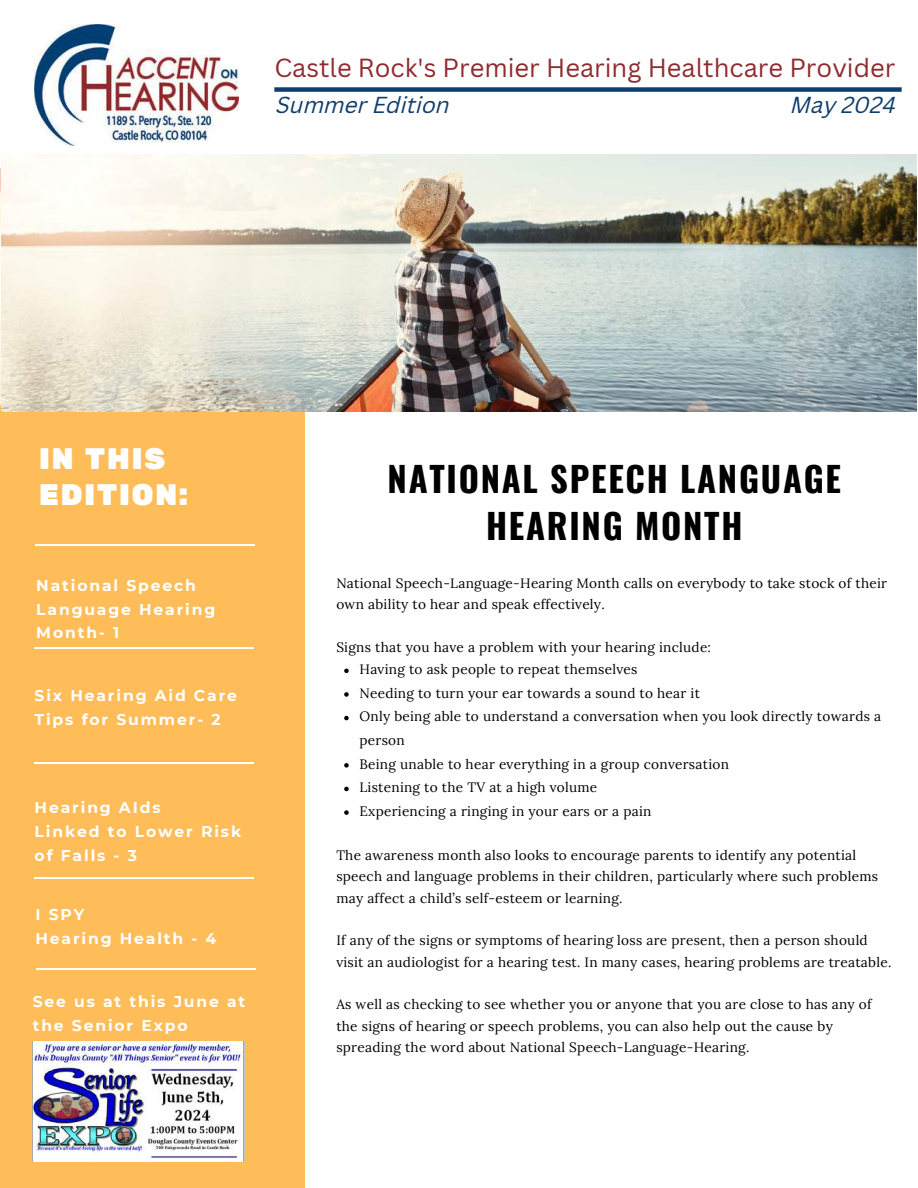
<style>
.page{position:relative;width:918px;height:1188px;background:#fff}
.page>*{position:absolute;margin:0;border:0;box-sizing:border-box;transform-origin:0 0}
.t1{font:700 34.65px/46.2px "Oswald";letter-spacing:.05em;color:#000;text-align:center}
.t2{font:29.55px/36px "Rubik One";letter-spacing:.04em;color:#fff}
.t3{font:25.5px "Canva Sans";color:#8f2c30}
.t4{font:italic 22.5px "Canva Sans";color:#0f3e6d}
.t5{font:700 15.6px/23.7px "Montserrat";letter-spacing:.12em;color:#fff}
.t6{font:13.65px/23.4px "Lora";letter-spacing:.02em;color:#000}
</style>
<div class="page">
<div style="left:0;top:404px;width:305px;height:784px;background:#ffbd59"></div>
<hr style="left:35px;top:545px;width:220px;height:1px;background:#fff">
<hr style="left:35px;top:647px;width:219px;height:1px;background:#fff">
<hr style="left:35px;top:762px;width:219px;height:2px;background:#fff">
<hr style="left:35px;top:878px;width:219px;height:1px;background:#fff">
<img style="left:35px;top:25px;width:203px;height:120px">
<div style="left:274px;top:87px;width:628px;height:5px;background:#0f3e6d"></div>
<hr style="left:37px;top:969px;width:219px;height:1px;background:#fff">
<img style="left:2px;top:155px;width:914px;height:256px">
<svg style="left:344px;top:669px;width:5px;height:4px"></svg>
<svg style="left:344px;top:692px;width:5px;height:5px"></svg>
<svg style="left:344px;top:716px;width:5px;height:4px"></svg>
<svg style="left:344px;top:763px;width:5px;height:5px"></svg>
<svg style="left:344px;top:787px;width:5px;height:4px"></svg>
<svg style="left:344px;top:810px;width:5px;height:5px"></svg>
<img style="left:33px;top:1041px;width:211px;height:121px">
<h3 class="t3" style="left:274px;top:50px;width:622px">Castle Rock's Premier Hearing Healthcare Provider</h3>
<h3 class="t4" style="left:276px;top:96px;width:175px">Summer Edition</h3>
<h3 class="t4" style="left:791px;top:96px;width:107px">May 2024</h3>
<h2 class="t2" style="left:39px;top:442px;width:150px">IN THIS<br>EDITION:</h2>
<p class="t5" style="left:36px;top:574px;width:181px">National Speech<br>Language Hearing<br>Month- 1</p>
<p class="t5" style="left:35px;top:684px;width:204px">Six Hearing Aid Care<br>Tips for Summer- 2</p>
<p class="t5" style="left:35px;top:796px;width:208px">Hearing AIds<br>Linked to Lower Risk of Falls - 3</p>
<p class="t5" style="left:35px;top:903px;width:182px">I SPY<br>Hearing Health - 4</p>
<p class="t5" style="left:33px;top:990px;width:214px">See us at this June at the Senior Expo</p>
<h1 class="t1" style="left:388px;top:455px;width:455px">NATIONAL SPEECH LANGUAGE<br>HEARING MONTH</h1>
<p class="t6" style="left:336px;top:572px;width:552px;line-height:21.3px">National Speech-Language-Hearing Month calls on everybody to take stock of their own ability to hear and speak effectively.</p>
<p class="t6" style="left:359px;top:635px;width:523px;text-indent:-23px">Signs that you have a problem with your hearing include:<br>Having to ask people to repeat themselves<br>Needing to turn your ear towards a sound to hear it<br>Only being able to understand a conversation when you look directly towards a person<br>Being unable to hear everything in a group conversation<br>Listening to the TV at a high volume<br>Experiencing a ringing in your ears or a pain</p>
<p class="t6" style="left:336px;top:844px;width:543px;line-height:21.3px">The awareness month also looks to encourage parents to identify any potential speech and language problems in their children, particularly where such problems may affect a child’s self-esteem or learning.</p>
<p class="t6" style="left:336px;top:930px;width:557px;line-height:21.3px">If any of the signs or symptoms of hearing loss are present, then a person should visit an audiologist for a hearing test. In many cases, hearing problems are treatable.</p>
<p class="t6" style="left:336px;top:994px;width:537px;line-height:21.3px">As well as checking to see whether you or anyone that you are close to has any of the signs of hearing or speech problems, you can also help out the cause by spreading the word about National Speech-Language-Hearing.</p>
</div>
